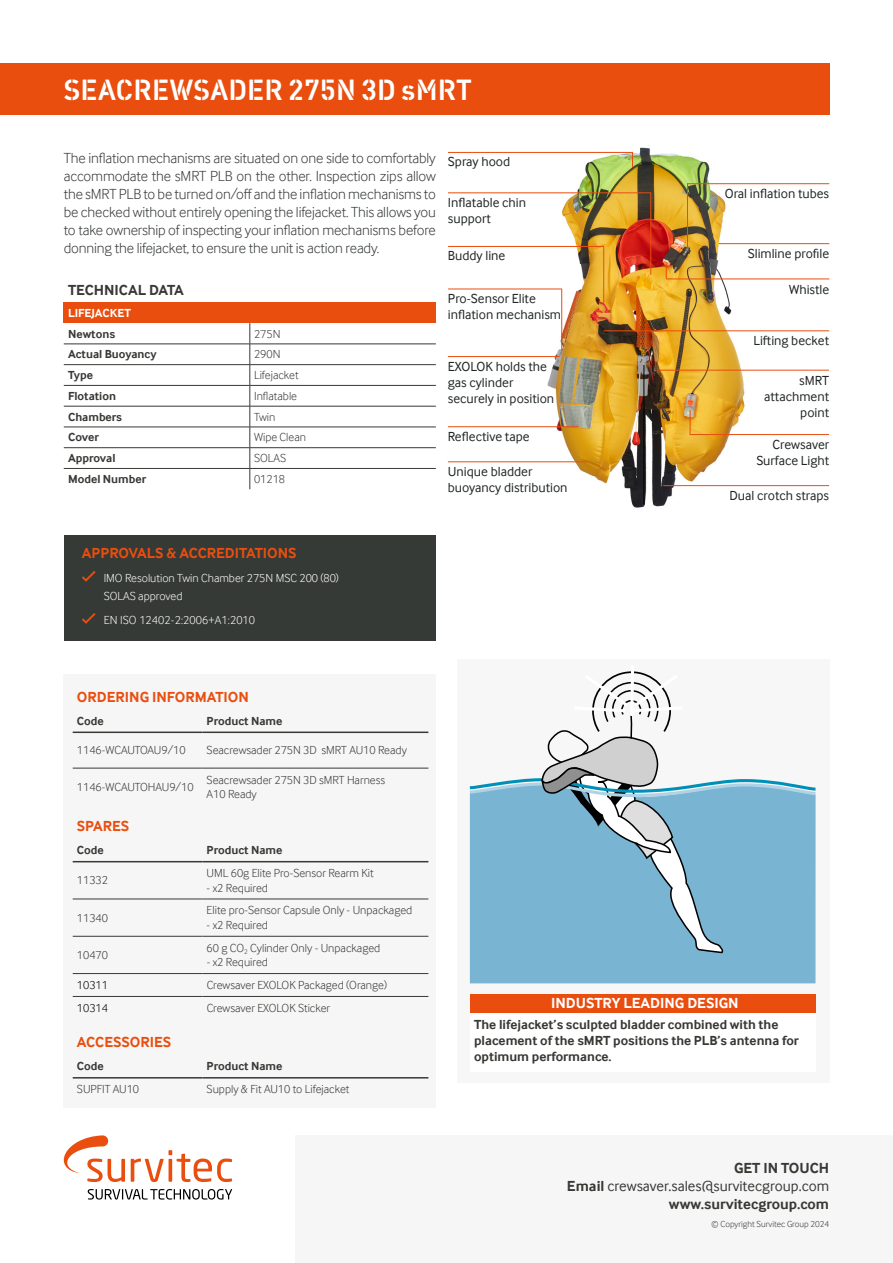
<style>
.page{position:relative;width:893px;height:1263px;background:#fff}
.page>*{position:absolute;margin:0;border:0;box-sizing:border-box;transform-origin:0 0}
.t1{font:30px "Vtg Stencil DIN";color:#fff}
.t2{font:300 15px/18px "Inter Face";letter-spacing:-.01em;color:#353a36;text-align:justify}
.t3{font:700 15px/18px "Inter Face";color:#373935;text-align:right}
.t4{font:700 15px "Inter Face";color:#e94e0f}
.t5{font:700 15px "Inter Face";color:#fff}
.t6{font:13.5px/16.2px "Inter Face";color:#1f2522}
.t7{font:700 13.5px/16.2px "Inter Face";color:#373935}
.t8{font:300 12px/14.4px "Inter Face";color:#373935}
.t9{font:700 12px "Inter Face";color:#373935}
.t10{font:300 12px/18px "Inter Face";color:#fff}
.t11{font:700 12px "Inter Face";color:#fff}
.t12{font:300 12px "Inter Face";color:#000}
.t13{font:300 9px "Inter Face";color:#373935}
.s1{font-weight:400}
</style>
<div class="page">
<svg style="left:88px;top:1189px;width:144px;height:10px"></svg>
<svg style="left:131px;top:1150px;width:101px;height:32px"></svg>
<svg style="left:63px;top:1135px;width:62px;height:47px"></svg>
<div style="left:295px;top:1135px;width:598px;height:128px;background:#f6f6f6"></div>
<svg style="left:64px;top:323px;width:372px;height:166px"></svg>
<div style="left:64px;top:302px;width:372px;height:21px;background:#e94e0f"></div>
<hr style="left:64px;top:344px;width:186px;height:1px;background:#373935">
<hr style="left:64px;top:364px;width:186px;height:1px;background:#373935">
<hr style="left:64px;top:385px;width:186px;height:1px;background:#373935">
<hr style="left:64px;top:406px;width:186px;height:1px;background:#373935">
<hr style="left:250px;top:344px;width:186px;height:1px;background:#373935">
<hr style="left:250px;top:364px;width:186px;height:1px;background:#373935">
<hr style="left:250px;top:385px;width:186px;height:1px;background:#373935">
<hr style="left:250px;top:406px;width:186px;height:1px;background:#373935">
<hr style="left:64px;top:427px;width:186px;height:1px;background:#373935">
<svg style="left:250px;top:323px;width:1px;height:166px"></svg>
<hr style="left:250px;top:427px;width:186px;height:1px;background:#373935">
<hr style="left:64px;top:468px;width:186px;height:1px;background:#373935">
<hr style="left:250px;top:468px;width:186px;height:1px;background:#373935">
<hr style="left:64px;top:447px;width:186px;height:1px;background:#373935">
<hr style="left:250px;top:447px;width:186px;height:1px;background:#373935">
<div style="left:0;top:64px;width:829px;height:51px;background:#e94e0f"></div>
<div style="left:64px;top:675px;width:372px;height:433px;background:#f6f6f6"></div>
<hr style="left:73px;top:731px;width:129px;height:2px;background:#373935">
<hr style="left:202px;top:731px;width:226px;height:2px;background:#373935">
<hr style="left:73px;top:768px;width:129px;height:1px;background:#373935">
<hr style="left:202px;top:768px;width:226px;height:1px;background:#373935">
<hr style="left:73px;top:861px;width:129px;height:1px;background:#373935">
<hr style="left:202px;top:861px;width:226px;height:1px;background:#373935">
<hr style="left:73px;top:899px;width:129px;height:1px;background:#373935">
<hr style="left:202px;top:899px;width:226px;height:1px;background:#373935">
<hr style="left:73px;top:936px;width:129px;height:1px;background:#373935">
<hr style="left:202px;top:936px;width:226px;height:1px;background:#373935">
<hr style="left:73px;top:1077px;width:129px;height:1px;background:#373935">
<hr style="left:202px;top:1077px;width:226px;height:1px;background:#373935">
<hr style="left:73px;top:973px;width:129px;height:1px;background:#373935">
<hr style="left:202px;top:973px;width:226px;height:1px;background:#373935">
<hr style="left:73px;top:996px;width:129px;height:1px;background:#373935">
<hr style="left:202px;top:996px;width:226px;height:1px;background:#373935">
<div style="left:457px;top:659px;width:372px;height:424px;background:#f7f7f7"></div>
<div style="left:470px;top:994px;width:346px;height:20px;background:#e94e0f"></div>
<div style="left:470px;top:1013px;width:346px;height:58px;background:#fff"></div>
<div style="left:470px;top:954px;width:346px;height:29px;background:#79b5d3"></div>
<svg style="left:469px;top:671px;width:347px;height:283px"></svg>
<img style="left:540px;top:147px;width:209px;height:361px">
<hr style="left:448px;top:289px;width:114px;height:1px;background:#e94e0f">
<hr style="left:448px;top:426px;width:131px;height:1px;background:#e94e0f">
<hr style="left:663px;top:485px;width:166px;height:1px;background:#e94e0f">
<hr style="left:666px;top:279px;width:163px;height:1px;background:#e94e0f">
<svg style="left:666px;top:263px;width:1px;height:16px"></svg>
<hr style="left:603px;top:330px;width:226px;height:1px;background:#e94e0f">
<svg style="left:448px;top:152px;width:185px;height:16px"></svg>
<svg style="left:687px;top:183px;width:143px;height:67px"></svg>
<hr style="left:690px;top:434px;width:139px;height:1px;background:#e94e0f">
<svg style="left:690px;top:410px;width:1px;height:24px"></svg>
<svg style="left:448px;top:192px;width:203px;height:84px"></svg>
<hr style="left:448px;top:246px;width:156px;height:1px;background:#e94e0f">
<hr style="left:644px;top:365px;width:1px;height:139px;background:#000">
<hr style="left:448px;top:461px;width:141px;height:1px;background:#e94e0f">
<hr style="left:658px;top:370px;width:171px;height:1px;background:#e94e0f">
<hr style="left:719px;top:243px;width:110px;height:1px;background:#e94e0f">
<div style="left:64px;top:536px;width:372px;height:105px;background:#353a36"></div>
<svg style="left:82px;top:571px;width:14px;height:11px"></svg>
<svg style="left:82px;top:613px;width:14px;height:11px"></svg>
<hr style="left:448px;top:356px;width:112px;height:1px;background:#e94e0f">
<hr style="left:561px;top:289px;width:1px;height:63px;background:#e94e0f">
<hr style="left:603px;top:246px;width:1px;height:58px;background:#e94e0f">
<h1 class="t1" style="left:64px;top:72px;width:410px">SEACREWSADER 275N 3D sMRT</h1>
<p class="t2" style="left:64px;top:150px;width:374px">The inflation mechanisms are situated on one side to comfortably accommodate the sMRT PLB on the other. Inspection zips allow the sMRT PLB to be turned on/off and the inflation mechanisms to be checked without entirely opening the lifejacket. This allows you to take ownership of inspecting your inflation mechanisms before donning the lifejacket, to ensure the unit is action ready.</p>
<p class="t3" style="left:68px;top:282px;width:117px">TECHNICAL DATA</p>
<p class="t11" style="left:68px;top:306px;width:64px">LIFEJACKET</p>
<p class="t9" style="left:68px;top:326px;width:49px">Newtons</p>
<p class="t8" style="left:254px;top:327px;width:28px">275N</p>
<p class="t9" style="left:68px;top:347px;width:90px">Actual Buoyancy</p>
<p class="t8" style="left:254px;top:348px;width:28px">290N</p>
<p class="t9" style="left:68px;top:368px;width:26px">Type</p>
<p class="t8" style="left:254px;top:369px;width:46px">Lifejacket</p>
<p class="t9" style="left:68px;top:389px;width:49px">Flotation</p>
<p class="t8" style="left:254px;top:390px;width:45px">Inflatable</p>
<p class="t9" style="left:68px;top:409px;width:56px">Chambers</p>
<p class="t8" style="left:254px;top:410px;width:23px">Twin</p>
<p class="t9" style="left:68px;top:430px;width:32px">Cover</p>
<p class="t8" style="left:254px;top:431px;width:54px">Wipe Clean</p>
<p class="t9" style="left:68px;top:451px;width:49px">Approval</p>
<p class="t8" style="left:254px;top:452px;width:33px">SOLAS</p>
<p class="t9" style="left:68px;top:472px;width:80px">Model Number</p>
<p class="t8" style="left:254px;top:473px;width:33px">01218</p>
<p class="t6" style="left:448px;top:155px;width:64px">Spray hood</p>
<p class="t6" style="left:448px;top:195px;width:80px">Inflatable chin support</p>
<p class="t6" style="left:448px;top:249px;width:59px">Buddy line</p>
<p class="t6" style="left:448px;top:292px;width:115px">Pro-Sensor Elite inflation mechanism</p>
<p class="t6" style="left:448px;top:359px;width:108px">EXOLOK holds the gas cylinder securely in position</p>
<p class="t6" style="left:448px;top:429px;width:83px">Reflective tape</p>
<p class="t6" style="left:448px;top:464px;width:121px">Unique bladder buoyancy distribution</p>
<p class="t4" style="left:82px;top:544px;width:216px">APPROVALS &amp; ACCREDITATIONS</p>
<p class="t10" style="left:104px;top:570px;width:237px">IMO Resolution Twin Chamber 275N MSC 200 (80)<br>SOLAS approved</p>
<p class="t10" style="left:104px;top:612px;width:153px">EN ISO 12402-2:2006+A1:2010</p>
<p class="t4" style="left:77px;top:688px;width:173px">ORDERING INFORMATION</p>
<p class="t9" style="left:77px;top:714px;width:28px">Code</p>
<p class="t9" style="left:207px;top:714px;width:77px">Product Name</p>
<p class="t8" style="left:77px;top:744px;width:110px">1146-WCAUTOAU9/10</p>
<p class="t8" style="left:207px;top:744px;width:202px">Seacrewsader 275N 3D sMRT AU10 Ready</p>
<p class="t8" style="left:77px;top:781px;width:118px">1146-WCAUTOHAU9/10</p>
<p class="t8" style="left:207px;top:773px;width:180px">Seacrewsader 275N 3D sMRT Harness<br>A10 Ready</p>
<p class="t4" style="left:77px;top:817px;width:54px">SPARES</p>
<p class="t9" style="left:77px;top:843px;width:28px">Code</p>
<p class="t9" style="left:207px;top:843px;width:77px">Product Name</p>
<p class="t8" style="left:77px;top:874px;width:33px">11332</p>
<p class="t8" style="left:207px;top:867px;width:169px">UML 60g Elite Pro-Sensor Rearm Kit</p>
<p class="t8" style="left:207px;top:881px;width:63px">- x2 Required</p>
<p class="t8" style="left:77px;top:911px;width:33px">11340</p>
<p class="t8" style="left:77px;top:949px;width:33px">10470</p>
<p class="t8" style="left:207px;top:904px;width:207px">Elite pro-Sensor Capsule Only - Unpackaged</p>
<p class="t8" style="left:207px;top:919px;width:63px">- x2 Required</p>
<p class="t8" style="left:207px;top:941px;width:175px">60 g CO<sub>2</sub> Cylinder Only - Unpackaged</p>
<p class="t8" style="left:207px;top:956px;width:63px">- x2 Required</p>
<p class="t6" style="left:725px;top:186px;width:106px">Oral inflation tubes</p>
<p class="t6" style="left:748px;top:247px;width:83px">Slimline profile</p>
<p class="t6" style="left:789px;top:282px;width:42px">Whistle</p>
<p class="t6" style="left:753px;top:333px;width:77px">Lifting becket</p>
<p class="t6" style="left:764px;top:373px;width:66px;text-align:right">sMRT attachment point</p>
<p class="t6" style="left:756px;top:437px;width:74px;text-align:right">Crewsaver<br>Surface Light</p>
<p class="t6" style="left:730px;top:488px;width:101px">Dual crotch straps</p>
<p class="t12" style="left:77px;top:978px;width:33px">10311</p>
<p class="t8" style="left:207px;top:979px;width:182px">Crewsaver EXOLOK Packaged (Orange)</p>
<p class="t12" style="left:77px;top:1001px;width:33px">10314</p>
<p class="t8" style="left:207px;top:1002px;width:125px">Crewsaver EXOLOK Sticker</p>
<p class="t4" style="left:77px;top:1034px;width:96px">ACCESSORIES</p>
<p class="t9" style="left:77px;top:1059px;width:28px">Code</p>
<p class="t9" style="left:207px;top:1059px;width:77px">Product Name</p>
<p class="t8" style="left:77px;top:1083px;width:64px">SUPFIT AU10</p>
<p class="t8" style="left:207px;top:1083px;width:144px">Supply &amp; Fit AU10 to Lifejacket</p>
<p class="t5" style="left:551px;top:994px;width:189px">INDUSTRY LEADING DESIGN</p>
<p class="t7" style="left:474px;top:1017px;width:326px">The lifejacket’s sculpted bladder combined with the placement of the sMRT positions the PLB’s antenna for optimum performance.</p>
<p class="t3" style="left:567px;top:1160px;width:264px">GET IN TOUCH<br>Email <span class="s1">crewsaver.sales@survitecgroup.com </span>www.survitecgroup.com</p>
<p class="t13" style="left:712px;top:1219px;width:119px">© Copyright Survitec Group 2024</p>
</div>
